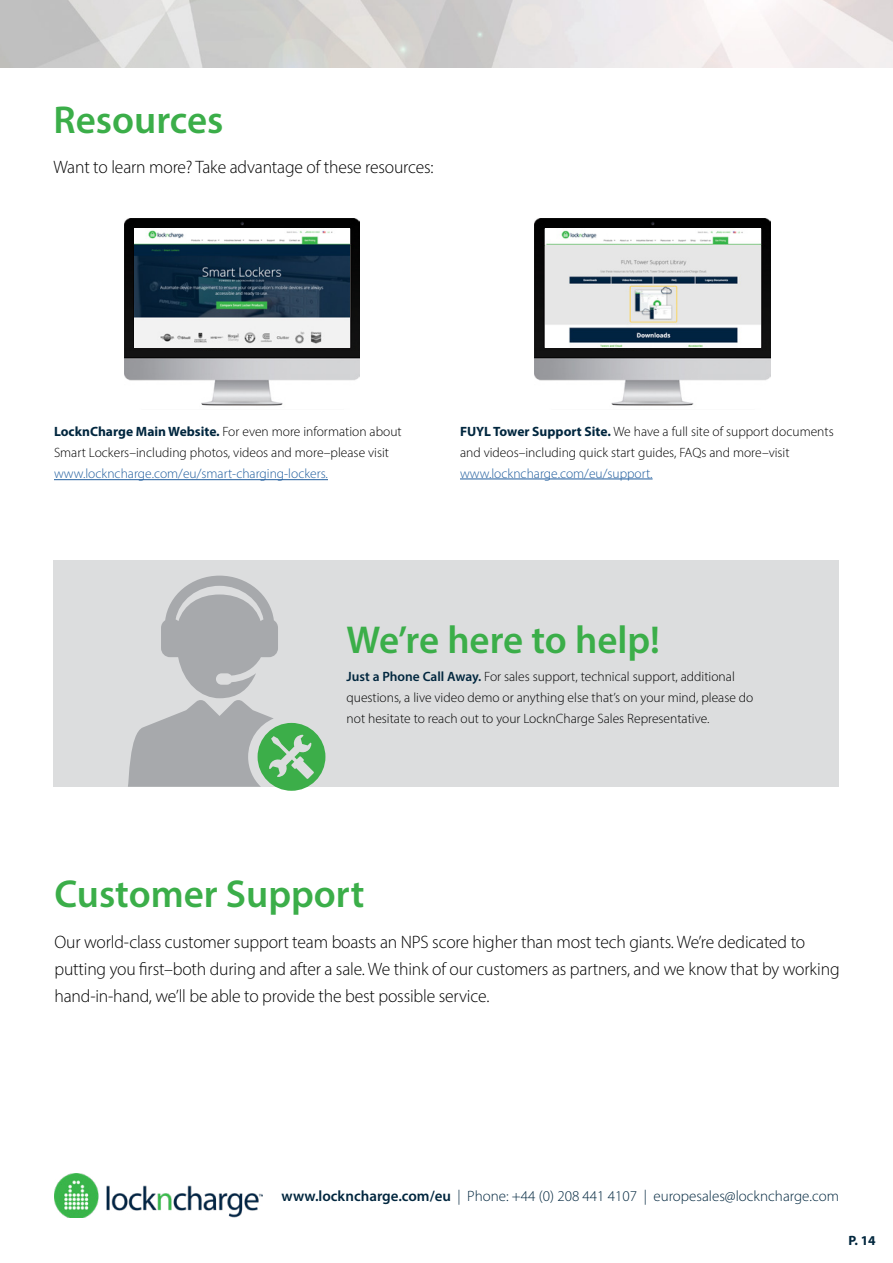
<style>
.page{position:relative;width:893px;height:1263px;background:#fff}
.page>*{position:absolute;margin:0;border:0;box-sizing:border-box;transform-origin:0 0}
.t1{font:600 39px "Myriad Pro";color:#3bae49}
.t2{font:300 18px/27px "Myriad Pro";letter-spacing:-.01em;color:#000}
.t3{font:300 15px "Myriad Pro";color:#00263e}
.t4{font:300 13.5px/21px "Myriad Pro";color:#000}
.t5{font:300 13.5px "Myriad Pro";color:#215e9e}
.t6{font:700 13.5px "Myriad Pro";color:#00263d}
.s1{font-weight:700;color:#00263e}
.s2{font-weight:600;color:#00263e}
.s3{font-weight:600}
</style>
<div class="page">
<img style="left:54px;top:1174px;width:208px;height:43px">
<div style="left:53px;top:560px;width:786px;height:227px;background:#dcddde"></div>
<svg style="left:128px;top:576px;width:197px;height:215px"></svg>
<img style="left:0;top:0;width:893px;height:67px">
<img style="left:535px;top:218px;width:235px;height:188px">
<img style="left:545px;top:229px;width:215px;height:118px">
<hr style="left:54px;top:479px;width:274px;height:1px;background:#215e9e">
<hr style="left:460px;top:479px;width:193px;height:1px;background:#215e9e">
<img style="left:124px;top:218px;width:236px;height:188px">
<img style="left:135px;top:229px;width:215px;height:118px">
<h1 class="t1" style="left:53px;top:95px;width:171px">Resources</h1>
<h2 class="t2" style="left:53px;top:154px;width:382px">Want to learn more? Take advantage of these resources:</h2>
<p class="t4" style="left:54px;top:421px;width:349px"><span class="s1">LocknCharge Main Website.</span> For even more information about<br>Smart Lockers–including photos, videos and more–please visit</p>
<p class="t5" style="left:54px;top:466px;width:275px">www.lockncharge.com/eu/smart-charging-lockers.</p>
<p class="t4" style="left:460px;top:420px;width:375px"><span class="s1">FUYL Tower Support Site.</span> We have a full site of support documents and videos–including quick start guides, FAQs and more–visit</p>
<p class="t5" style="left:460px;top:465px;width:194px">www.lockncharge.com/eu/support.</p>
<h1 class="t1" style="left:347px;top:615px;width:315px">We’re here to help!</h1>
<p class="t4" style="left:347px;top:666px;width:408px"><span class="s2">Just a Phone Call Away.</span> For sales support, technical support, additional questions, a live video demo or anything else that’s on your mind, please do not hesitate to reach out to your LocknCharge Sales Representative.</p>
<h1 class="t1" style="left:55px;top:869px;width:311px">Customer Support</h1>
<p class="t2" style="left:55px;top:928px;width:787px">Our world-class customer support team boasts an NPS score higher than most tech giants. We’re dedicated to putting you first–both during and after a sale. We think of our customers as partners, and we know that by working hand-in-hand, we’ll be able to provide the best possible service.</p>
<p class="t3" style="left:282px;top:1187px;width:559px"><span class="s3">www.lockncharge.com/eu</span> | Phone: +44 (0) 208 441 4107 | europesales@lockncharge.com</p>
<p class="t6" style="left:849px;top:1232px;width:29px">P. 14</p>
</div>
